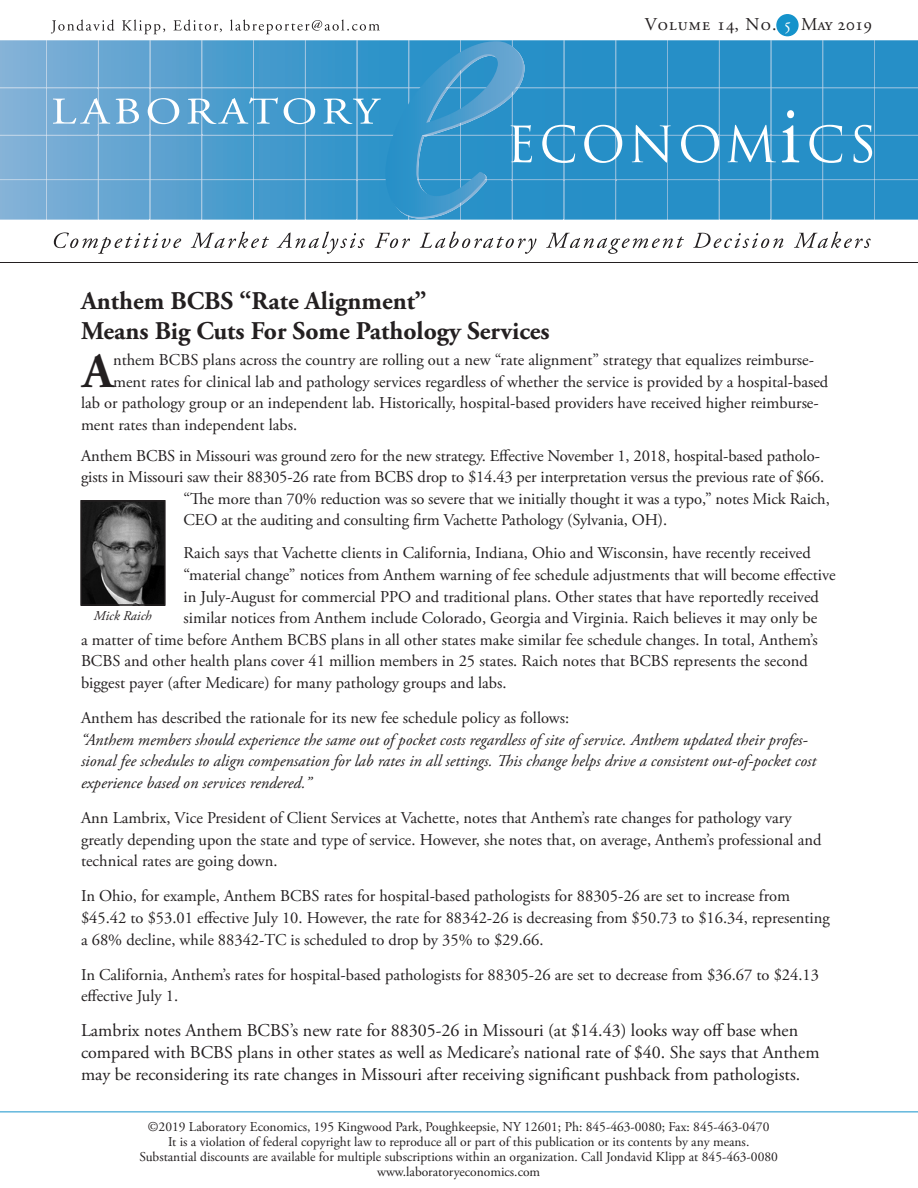
<style>
.page{position:relative;width:918px;height:1188px;background:#fff}
.page>*{position:absolute;margin:0;border:0;box-sizing:border-box;transform-origin:0 0}
.articletext{font:700 49.05px "Adobe Garamond Pro";color:#231f20}
.articletext-2{font:700 25.5px/30px "Adobe Garamond Pro";color:#231f20}
.articletext-3{font:18px/21.6px "Adobe Garamond Pro";color:#231f20}
.articletext-4{font:18px "Adobe Garamond Pro";letter-spacing:.03em;color:#231f20}
.articletext-5{font:16.5px/21.6px "Adobe Garamond Pro";color:#231f20}
.articletext-6{font:italic 16.5px/21.6px "Adobe Garamond Pro";color:#231f20}
.articletext-7{font:13.5px "Adobe Garamond Pro";color:#231f20}
.articletext-8{font:italic 13.5px "Adobe Garamond Pro";color:#231f20}
.s1{color:#fff}
</style>
<div class="page">
<img style="left:83px;top:503px;width:80px;height:100px">
<div style="left:80px;top:500px;width:86px;height:106px;border:2px solid #231f20"></div>
<svg style="left:51px;top:20px;width:63px;height:13px"></svg>
<svg style="left:122px;top:20px;width:43px;height:14px"></svg>
<svg style="left:173px;top:20px;width:49px;height:12px"></svg>
<svg style="left:230px;top:20px;width:150px;height:14px"></svg>
<svg style="left:54px;top:232px;width:127px;height:22px"></svg>
<svg style="left:191px;top:232px;width:78px;height:16px"></svg>
<svg style="left:277px;top:232px;width:87px;height:22px"></svg>
<svg style="left:375px;top:233px;width:35px;height:15px"></svg>
<svg style="left:420px;top:232px;width:117px;height:22px"></svg>
<svg style="left:546px;top:233px;width:138px;height:21px"></svg>
<svg style="left:693px;top:233px;width:90px;height:15px"></svg>
<svg style="left:794px;top:232px;width:77px;height:16px"></svg>
<hr style="left:0;top:262px;width:918px;height:1px;background:#231f20">
<svg style="left:0;top:40px;width:918px;height:180px;background:#469ccd"></svg>
<div style="left:777px;top:15px;width:21px;height:21px;background:#1593cb;border-radius:50%"></div>
<div style="left:776px;top:14px;width:23px;height:22px;border:2px solid #1593cb;border-radius:50%"></div>
<hr style="left:0;top:1112px;width:918px;height:1px;background:#1593cb">
<p class="articletext-4" style="left:645px;top:13px;width:229px">Volume 14, No. <span class="s1">5</span> May 2019</p>
<p class="articletext-2" style="left:81px;top:287px;width:470px">Anthem BCBS “Rate Alignment”<br>Means Big Cuts For Some Pathology Services</p>
<p class="articletext" style="left:82px;top:343px;width:32px">A</p>
<p class="articletext-5" style="left:113px;top:350px;width:703px">nthem BCBS plans across the country are rolling out a new “rate alignment” strategy that equalizes reimburse-</p>
<p class="articletext-5" style="left:113px;top:371px;width:717px">ment rates for clinical lab and pathology services regardless of whether the service is provided by a hospital-based</p>
<p class="articletext-5" style="left:81px;top:393px;width:739px">lab or pathology group or an independent lab. Historically, hospital-based providers have received higher reimburse-</p>
<p class="articletext-5" style="left:81px;top:415px;width:218px">ment rates than independent labs.</p>
<p class="articletext-5" style="left:81px;top:445px;width:740px">Anthem BCBS in Missouri was ground zero for the new strategy. Effective November 1, 2018, hospital-based patholo-</p>
<p class="articletext-5" style="left:81px;top:467px;width:745px">gists in Missouri saw their 88305-26 rate from BCBS drop to $14.43 per interpretation versus the previous rate of $66.</p>
<p class="articletext-5" style="left:184px;top:488px;width:648px">“The more than 70% reduction was so severe that we initially thought it was a typo,” notes Mick Raich,</p>
<p class="articletext-5" style="left:184px;top:510px;width:485px">CEO at the auditing and consulting firm Vachette Pathology (Sylvania, OH).</p>
<p class="articletext-5" style="left:184px;top:543px;width:629px">Raich says that Vachette clients in California, Indiana, Ohio and Wisconsin, have recently received</p>
<p class="articletext-5" style="left:184px;top:565px;width:654px">“material change” notices from Anthem warning of fee schedule adjustments that will become effective</p>
<p class="articletext-5" style="left:184px;top:586px;width:637px">in July-August for commercial PPO and traditional plans. Other states that have reportedly received</p>
<p class="articletext-5" style="left:184px;top:608px;width:635px">similar notices from Anthem include Colorado, Georgia and Virginia. Raich believes it may only be</p>
<p class="articletext-5" style="left:81px;top:629px;width:738px">a matter of time before Anthem BCBS plans in all other states make similar fee schedule changes. In total, Anthem’s</p>
<p class="articletext-5" style="left:81px;top:651px;width:729px">BCBS and other health plans cover 41 million members in 25 states. Raich notes that BCBS represents the second</p>
<p class="articletext-5" style="left:81px;top:673px;width:427px">biggest payer (after Medicare) for many pathology groups and labs.</p>
<p class="articletext-5" style="left:81px;top:708px;width:490px">Anthem has described the rationale for its new fee schedule policy as follows:</p>
<p class="articletext-6" style="left:81px;top:729px;width:737px">“Anthem members should experience the same out of pocket costs regardless of site of service. Anthem updated their profes&shy;sional fee schedules to align compensation for lab rates in all settings. This change helps drive a consistent out-of-pocket cost experience based on services rendered.”</p>
<p class="articletext-5" style="left:81px;top:808px;width:742px">Ann Lambrix, Vice President of Client Services at Vachette, notes that Anthem’s rate changes for pathology vary greatly depending upon the state and type of service. However, she notes that, on average, Anthem’s professional and technical rates are going down.</p>
<p class="articletext-5" style="left:81px;top:886px;width:750px">In Ohio, for example, Anthem BCBS rates for hospital-based pathologists for 88305-26 are set to increase from $45.42 to $53.01 effective July 10. However, the rate for 88342-26 is decreasing from $50.73 to $16.34, representing a 68% decline, while 88342-TC is scheduled to drop by 35% to $29.66.</p>
<p class="articletext-5" style="left:81px;top:964px;width:740px">In California, Anthem’s rates for hospital-based pathologists for 88305-26 are set to decrease from $36.67 to $24.13 effective July 1.</p>
<p class="articletext-3" style="left:81px;top:1021px;width:740px">Lambrix notes Anthem BCBS’s new rate for 88305-26 in Missouri (at $14.43) looks way off base when compared with BCBS plans in other states as well as Medicare’s national rate of $40. She says that Anthem may be reconsidering its rate changes in Missouri after receiving significant pushback from pathologists.</p>
<p class="articletext-8" style="left:94px;top:608px;width:59px">Mick Raich</p>
<p class="articletext-7" style="left:148px;top:1118px;width:623px">©2019 Laboratory Economics, 195 Kingwood Park, Poughkeepsie, NY 12601; Ph: 845-463-0080; Fax: 845-463-0470</p>
<p class="articletext-7" style="left:168px;top:1133px;width:583px">It is a violation of federal copyright law to reproduce all or part of this publication or its contents by any means.</p>
<p class="articletext-7" style="left:139px;top:1148px;width:640px">Substantial discounts are available for multiple subscriptions within an organization. Call Jondavid Klipp at 845-463-0080</p>
<p class="articletext-7" style="left:377px;top:1163px;width:165px">www.laboratoryeconomics.com</p>
</div>
